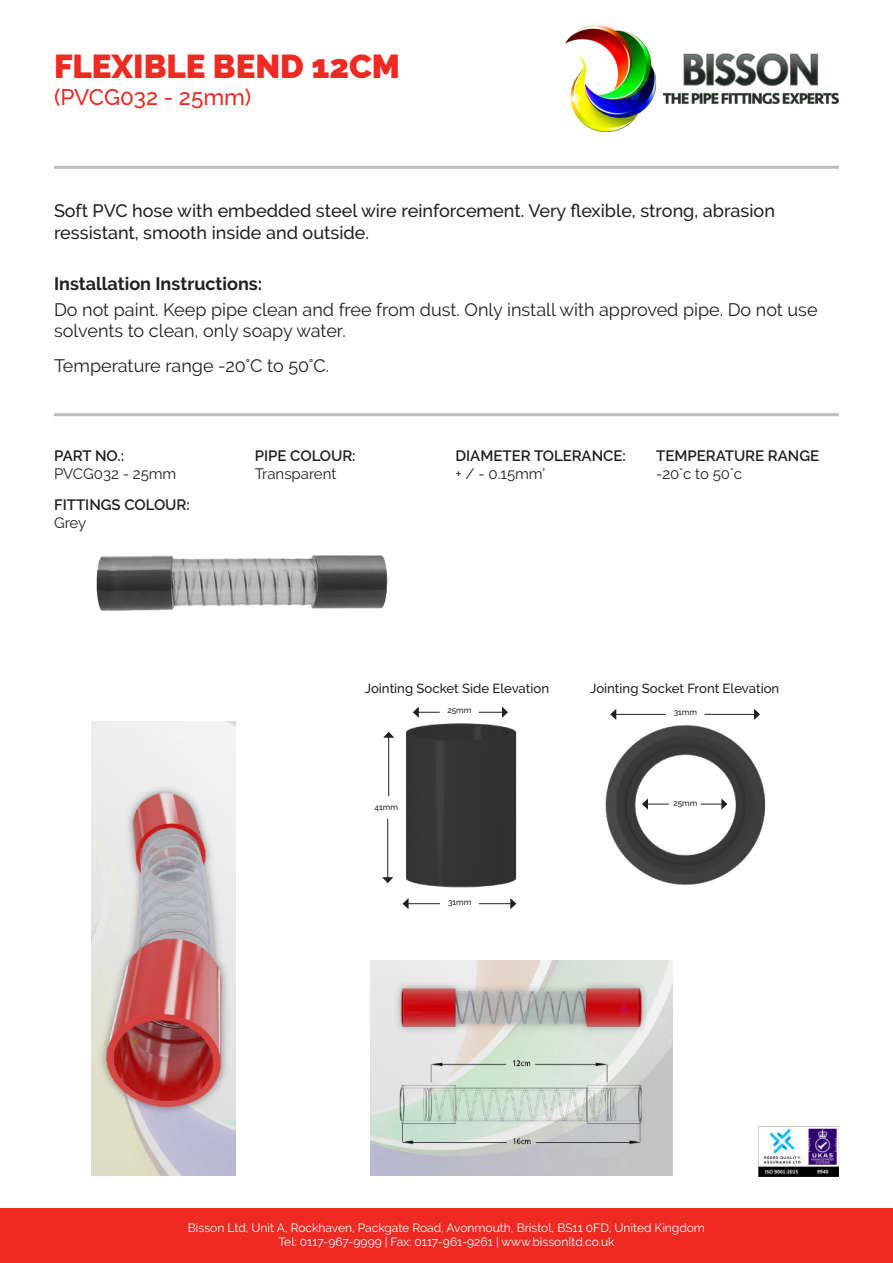
<style>
.page{position:relative;width:893px;height:1263px;background:#fff}
.page>*{position:absolute;margin:0;border:0;box-sizing:border-box;transform-origin:0 0}
.t1{font:900 33px "Raleway";color:#ee2a23}
.t2{font:500 22.5px "Raleway";color:#ee2a23}
.t3{font:18px/21.6px "Raleway";color:#231f20}
.t4{font:500 18px/21.6px "Raleway";color:#231f20}
.t5{font:700 18px "Raleway";color:#231f20}
.t6{font:600 15px "Raleway";color:#231f20}
.t7{font:15px "Raleway";color:#231f20}
.t8{font:500 13.2px "Raleway";color:#231f20}
.t9{font:12px/14.4px "Raleway";color:#fff;text-align:center}
.t10{font:500 8.25px "Raleway";color:#231f20}
</style>
<div class="page">
<img style="left:565px;top:26px;width:274px;height:106px">
<hr style="left:54px;top:166px;width:785px;height:3px;background:#bcbdc0">
<div style="left:0;top:1209px;width:893px;height:54px;background:#ee2a23"></div>
<hr style="left:54px;top:413px;width:785px;height:3px;background:#bcbdc0">
<img style="left:91px;top:721px;width:145px;height:454px">
<img style="left:759px;top:1126px;width:80px;height:51px">
<img style="left:96px;top:555px;width:292px;height:56px">
<img style="left:370px;top:961px;width:302px;height:214px">
<img style="left:406px;top:723px;width:111px;height:165px">
<img style="left:605px;top:724px;width:161px;height:161px">
<hr style="left:705px;top:714px;width:50px;height:1px;background:#231f20">
<svg style="left:754px;top:709px;width:6px;height:11px"></svg>
<hr style="left:615px;top:714px;width:51px;height:1px;background:#231f20">
<svg style="left:610px;top:709px;width:6px;height:11px"></svg>
<svg style="left:701px;top:798px;width:26px;height:12px"></svg>
<svg style="left:642px;top:798px;width:27px;height:12px"></svg>
<svg style="left:479px;top:707px;width:29px;height:11px"></svg>
<svg style="left:413px;top:707px;width:27px;height:11px"></svg>
<hr style="left:479px;top:903px;width:32px;height:1px;background:#231f20">
<svg style="left:510px;top:898px;width:6px;height:11px"></svg>
<hr style="left:408px;top:903px;width:32px;height:1px;background:#231f20">
<svg style="left:403px;top:898px;width:6px;height:11px"></svg>
<hr style="left:388px;top:737px;width:1px;height:59px;background:#231f20">
<svg style="left:383px;top:732px;width:11px;height:6px"></svg>
<hr style="left:387px;top:819px;width:1px;height:59px;background:#231f20">
<svg style="left:382px;top:877px;width:11px;height:6px"></svg>
<h1 class="t1" style="left:54px;top:47px;width:348px">FLEXIBLE BEND 12CM</h1>
<p class="t2" style="left:54px;top:88px;width:199px">(PVCG032 - 25mm)</p>
<p class="t4" style="left:54px;top:200px;width:722px">Soft PVC hose with embedded steel wire reinforcement. Very ฀flexible, strong, abrasion ressistant, smooth inside and outside.</p>
<p class="t5" style="left:54px;top:273px;width:210px">Installation Instructions:</p>
<p class="t3" style="left:54px;top:300px;width:765px">Do not paint. Keep pipe clean and free from dust. Only install with approved pipe. Do not use solvents to clean, only soapy water.</p>
<p class="t3" style="left:54px;top:356px;width:277px">Temperature range -20°C to 50°C.</p>
<p class="t6" style="left:54px;top:447px;width:72px">PART NO.:</p>
<p class="t7" style="left:54px;top:468px;width:124px">PVCG032 - 25mm</p>
<p class="t6" style="left:54px;top:496px;width:137px">FITTINGS COLOUR:</p>
<p class="t7" style="left:54px;top:517px;width:34px">Grey</p>
<p class="t6" style="left:255px;top:447px;width:102px">PIPE COLOUR:</p>
<p class="t7" style="left:255px;top:468px;width:83px">Transparent</p>
<p class="t6" style="left:455px;top:447px;width:172px">DIAMETER TOLERANCE:</p>
<p class="t7" style="left:455px;top:468px;width:91px">+ / - 0.15mm’</p>
<p class="t6" style="left:656px;top:447px;width:164px">TEMPERATURE RANGE</p>
<p class="t7" style="left:656px;top:465px;width:87px">-20˚c to 50˚c</p>
<p class="t8" style="left:365px;top:680px;width:186px">Jointing Socket Side Elevation</p>
<p class="t8" style="left:590px;top:680px;width:191px">Jointing Socket Front Elevation</p>
<p class="t10" style="left:674px;top:709px;width:25px">31mm</p>
<p class="t10" style="left:447px;top:707px;width:26px">25mm</p>
<p class="t10" style="left:375px;top:803px;width:25px">41mm</p>
<p class="t10" style="left:448px;top:898px;width:25px">31mm</p>
<p class="t10" style="left:673px;top:800px;width:26px">25mm</p>
<p class="t9" style="left:188px;top:1221px;width:518px">Bisson Ltd, Unit A, Rockhaven, Packgate Road, Avonmouth, Bristol, BS11 0FD , United Kingdom<br>Tel: 0117-967-9999 | Fax: 0117-961-9261 | www.bissonltd.co.uk</p>
</div>
